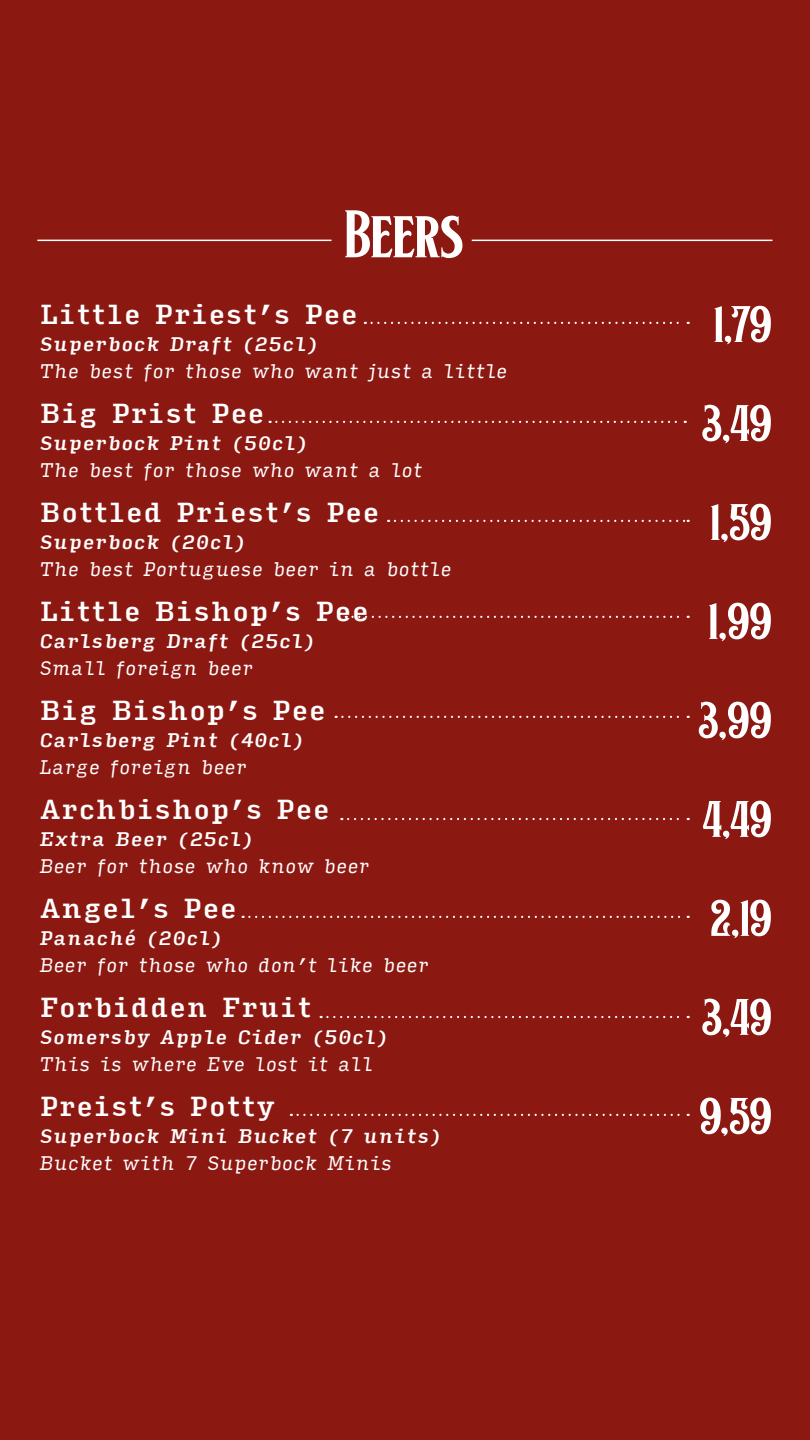
<style>
.page{position:relative;width:810px;height:1440px;background:#8c1812}
.page>*{position:absolute;margin:0;border:0;box-sizing:border-box;transform-origin:0 0}
.t1{font:71.1px "Cairlinn";letter-spacing:-.01em;color:#fff}
.t2{font:54.3px/99px "Cairlinn";letter-spacing:-.005em;color:#fff;text-align:justify}
.t3{font:500 26.25px "Input Serif Narrow";color:#fff}
.t4{font:italic 18.83px "Input Serif Narrow";color:#fff}
.t5{font:italic 500 18.75px "Input Serif Narrow";color:#fff}
</style>
<div class="page">
<hr style="left:37px;top:240px;width:295px;height:1px;background:#fff">
<hr style="left:472px;top:240px;width:301px;height:1px;background:#fff">
<svg style="left:372px;top:322px;width:317px;height:2px"></svg>
<svg style="left:270px;top:421px;width:416px;height:2px"></svg>
<svg style="left:395px;top:520px;width:294px;height:2px"></svg>
<svg style="left:346px;top:616px;width:343px;height:2px"></svg>
<svg style="left:336px;top:716px;width:353px;height:2px"></svg>
<svg style="left:348px;top:818px;width:341px;height:2px"></svg>
<svg style="left:243px;top:916px;width:446px;height:2px"></svg>
<svg style="left:321px;top:1016px;width:368px;height:2px"></svg>
<svg style="left:298px;top:1114px;width:391px;height:2px"></svg>
<h1 class="t1" style="left:345px;top:204px;width:121px">Beers</h1>
<h3 class="t3" style="left:39px;top:291px;width:320px">Little Priest’s Pee</h3>
<p class="t5" style="left:39px;top:327px;width:281px">Superbock Draft (25cl)</p>
<p class="t4" style="left:39px;top:354px;width:470px">The best for those who want just a little</p>
<h3 class="t3" style="left:39px;top:390px;width:227px">Big Prist Pee</h3>
<p class="t5" style="left:39px;top:426px;width:271px">Superbock Pint (50cl)</p>
<p class="t4" style="left:39px;top:453px;width:385px">The best for those who want a lot</p>
<h3 class="t3" style="left:39px;top:489px;width:342px">Bottled Priest’s Pee</h3>
<p class="t5" style="left:39px;top:525px;width:209px">Superbock (20cl)</p>
<p class="t4" style="left:39px;top:552px;width:414px">The best Portuguese beer in a bottle</p>
<h3 class="t3" style="left:39px;top:588px;width:331px">Little Bishop’s Pee</h3>
<p class="t5" style="left:39px;top:624px;width:278px">Carlsberg Draft (25cl)</p>
<p class="t4" style="left:39px;top:651px;width:216px">Small foreign beer</p>
<h3 class="t3" style="left:39px;top:687px;width:288px">Big Bishop’s Pee</h3>
<p class="t5" style="left:39px;top:723px;width:267px">Carlsberg Pint (40cl)</p>
<p class="t4" style="left:39px;top:750px;width:209px">Large foreign beer</p>
<h3 class="t3" style="left:39px;top:786px;width:292px">Archbishop’s Pee</h3>
<p class="t5" style="left:39px;top:822px;width:216px">Extra Beer (25cl)</p>
<p class="t4" style="left:39px;top:849px;width:332px">Beer for those who know beer</p>
<h3 class="t3" style="left:39px;top:885px;width:199px">Angel’s Pee</h3>
<p class="t5" style="left:39px;top:921px;width:185px">Panaché (20cl)</p>
<p class="t4" style="left:39px;top:948px;width:392px">Beer for those who don’t like beer</p>
<h3 class="t3" style="left:39px;top:984px;width:274px">Forbidden Fruit</h3>
<p class="t5" style="left:39px;top:1020px;width:351px">Somersby Apple Cider (50cl)</p>
<p class="t4" style="left:39px;top:1047px;width:335px">This is where Eve lost it all</p>
<h3 class="t3" style="left:39px;top:1083px;width:238px">Preist’s Potty</h3>
<p class="t5" style="left:39px;top:1119px;width:404px">Superbock Mini Bucket (7 units)</p>
<p class="t4" style="left:39px;top:1146px;width:355px">Bucket with 7 Superbock Minis</p>
<h2 class="t2" style="left:699px;top:276px;width:75px">1,79<br>3,49<br>1,59<br>1,99<br>3,99<br>4,49<br>2,19<br>3,49<br>9,59</h2>
</div>
